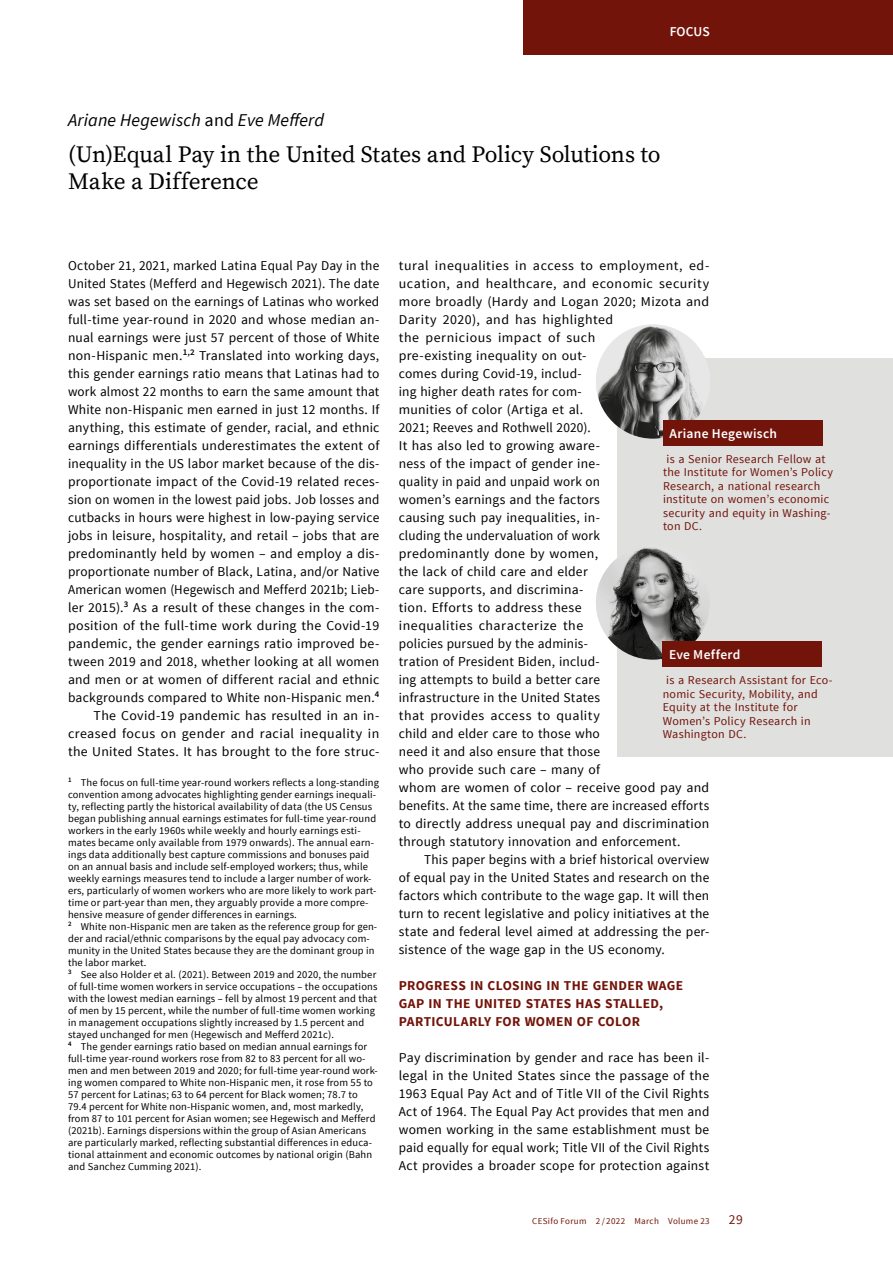
<style>
.page{position:relative;width:893px;height:1263px;background:#fff}
.page>*{position:absolute;margin:0;border:0;box-sizing:border-box;transform-origin:0 0}
.Titel-Autor-Focus{font:23.25px/27px "Source Serif Pro";letter-spacing:-.005em;color:#000}
.Autor-Name{font:italic 18px "Source Sans Pro";letter-spacing:.01em;color:#000}
.Fliesstext{font:13.5px/18px "Source Sans Pro";letter-spacing:.015em;color:#000;text-align:justify}
.Fliesstext-Einzug{font:13.5px/18px "Source Sans Pro";letter-spacing:.02em;color:#000;text-align:justify}
.Titel-versal-rot{font:700 13.5px/18px "Source Sans Pro";letter-spacing:.02em;color:#72140a}
.Autor-Foto-Name{font:600 13.5px "Source Sans Pro";letter-spacing:.02em;color:#fff}
.t1{font:13.5px "Source Sans Pro";color:#72140a}
.Autor-Foto-Text{font:12px/13.5px "Source Sans Pro";letter-spacing:.02em;color:#72140a}
.Fussnoten{font:10.5px/12px "Source Sans Pro";letter-spacing:.015em;color:#000}
.t2{font:9px "Source Sans Pro";letter-spacing:.035em;color:#72140a}
.s1{font-style:normal}
</style>
<div class="page">
<div style="left:523px;top:0;width:370px;height:54px;background:#72140a"></div>
<div style="left:617px;top:358px;width:276px;height:398px;background:#e0e0df"></div>
<img style="left:596px;top:324px;width:114px;height:115px;border-radius:57px">
<div style="left:663px;top:420px;width:159px;height:26px;background:#72140a"></div>
<img style="left:596px;top:545px;width:114px;height:115px;border-radius:57px">
<div style="left:663px;top:641px;width:159px;height:26px;background:#72140a"></div>
<p class="Autor-Foto-Name" style="left:670px;top:23px;width:42px">FOCUS</p>
<p class="Autor-Name" style="left:68px;top:109px;width:257px">Ariane Hegewisch <span class="s1">and</span> Eve Mefferd</p>
<p class="Titel-Autor-Focus" style="left:68px;top:141px;width:594px">(Un)Equal Pay in the United States and Policy Solutions to<br>Make a Difference</p>
<p class="Fliesstext" style="left:68px;top:257px;width:313px">October 21, 2021, marked Latina Equal Pay Day in the United States (Mefferd and Hegewisch 2021). The date was set based on the earnings of Latinas who worked full-time year-round in 2020 and whose median an&shy;nual earnings were just 57 percent of those of White non-Hispanic men.<sup>1,2</sup> Translated into working days, this gender earnings ratio means that Latinas had to work almost 22 months to earn the same amount that White non-Hispanic men earned in just 12 months. If anything, this estimate of gender, racial, and ethnic earnings differentials underestimates the extent of inequality in the US labor market because of the dis&shy;proportionate impact of the Covid-19 related reces&shy;sion on women in the lowest paid jobs. Job losses and cutbacks in hours were highest in low-paying service jobs in leisure, hospitality, and retail – jobs that are predominantly held by women – and employ a dis&shy;proportionate number of Black, Latina, and/or Native American women (Hegewisch and Mefferd 2021b; Lieb&shy;ler 2015).<sup>3</sup> As a result of these changes in the com&shy;position of the full-time work during the Covid-19 pandemic, the gender earnings ratio improved be&shy;tween 2019 and 2018, whether looking at all women and men or at women of different racial and ethnic backgrounds compared to White non-Hispanic men.<sup>4</sup></p>
<p class="Fliesstext-Einzug" style="left:68px;top:707px;width:313px;text-indent:26px">The Covid-19 pandemic has resulted in an in&shy;creased focus on gender and racial inequality in the United States. It has brought to the fore struc-</p>
<p class="Fussnoten" style="left:68px;top:777px;width:313px"><sup>1</sup> The focus on full-time year-round workers reflects a long-standing convention among advocates highlighting gender earnings inequali&shy;ty, reflecting partly the historical availability of data (the US Census began publishing annual earnings estimates for full-time year-round workers in the early 1960s while weekly and hourly earnings esti&shy;mates became only available from 1979 onwards). The annual earn&shy;ings data additionally best capture commissions and bonuses paid on an annual basis and include self-employed workers; thus, while weekly earnings measures tend to include a larger number of work&shy;ers, particularly of women workers who are more likely to work part&shy;time or part-year than men, they arguably provide a more compre&shy;hensive measure of gender differences in earnings.</p>
<p class="Fussnoten" style="left:68px;top:921px;width:311px"><sup>2</sup> White non-Hispanic men are taken as the reference group for gen&shy;der and racial/ethnic comparisons by the equal pay advocacy com&shy;munity in the United States because they are the dominant group in the labor market.</p>
<p class="Fussnoten" style="left:68px;top:969px;width:311px"><sup>3</sup> See also Holder et al. (2021). Between 2019 and 2020, the number of full-time women workers in service occupations – the occupations with the lowest median earnings – fell by almost 19 percent and that of men by 15 percent, while the number of full-time women working in management occupations slightly increased by 1.5 percent and stayed unchanged for men (Hegewisch and Mefferd 2021c).</p>
<p class="Fussnoten" style="left:68px;top:1041px;width:311px"><sup>4</sup> The gender earnings ratio based on median annual earnings for full-time year-round workers rose from 82 to 83 percent for all wo&shy;men and men between 2019 and 2020; for full-time year-round work&shy;ing women compared to White non-Hispanic men, it rose from 55 to 57 percent for Latinas; 63 to 64 percent for Black women; 78.7 to 79.4 percent for White non-Hispanic women, and, most markedly, from 87 to 101 percent for Asian women; see Hegewisch and Mefferd (2021b). Earnings dispersions within the group of Asian Americans are particularly marked, reflecting substantial differences in educa&shy;tional attainment and economic outcomes by national origin (Bahn and Sanchez Cumming 2021).</p>
<p class="Fliesstext-Einzug" style="left:399px;top:257px;width:312px;text-align:left">tural inequalities in access to employment, ed&shy;ucation, and healthcare, and economic security more broadly (Hardy and Logan 2020; Mizota and Darity 2020), and has highlighted<br>the pernicious impact of such<br>pre-existing inequality on out-<br>comes during Covid-19, includ-<br>ing higher death rates for com-<br>munities of color (Artiga et al.<br>2021; Reeves and Rothwell 2020).<br>It has also led to growing aware-<br>ness of the impact of gender ine-<br>quality in paid and unpaid work on<br>women’s earnings and the factors<br>causing such pay inequalities, in-<br>cluding the undervaluation of work<br>predominantly done by women,<br>the lack of child care and elder<br>care supports, and discrimina-<br>tion. Efforts to address these<br>inequalities characterize the<br>policies pursued by the adminis-<br>tration of President Biden, includ-<br>ing attempts to build a better care<br>infrastructure in the United States<br>that provides access to quality<br>child and elder care to those who<br>need it and also ensure that those<br>who provide such care – many of<br>whom are women of color – receive good pay and benefits. At the same time, there are increased efforts to directly address unequal pay and discrimination through statutory innovation and enforcement.</p>
<p class="Fliesstext-Einzug" style="left:399px;top:851px;width:312px;text-indent:26px">This paper begins with a brief historical overview of equal pay in the United States and research on the factors which contribute to the wage gap. It will then turn to recent legislative and policy initiatives at the state and federal level aimed at addressing the per&shy;sistence of the wage gap in the US economy.</p>
<p class="Titel-versal-rot" style="left:399px;top:977px;width:286px">PROGRESS IN CLOSING IN THE GENDER WAGE<br>GAP IN THE UNITED STATES HAS STALLED,<br>PARTICULARLY FOR WOMEN OF COLOR</p>
<p class="Fliesstext" style="left:399px;top:1049px;width:312px">Pay discrimination by gender and race has been il&shy;legal in the United States since the passage of the 1963 Equal Pay Act and of Title VII of the Civil Rights Act of 1964. The Equal Pay Act provides that men and women working in the same establishment must be paid equally for equal work; Title VII of the Civil Rights Act provides a broader scope for protection against</p>
<p class="Autor-Foto-Name" style="left:669px;top:425px;width:109px">Ariane Hegewisch</p>
<p class="Autor-Foto-Text" style="left:663px;top:452px;width:172px">is a Senior Research Fellow at the Institute for Women’s Policy<br>Research, a national research institute on women’s economic security and equity in Washing&shy;ton DC.</p>
<p class="Autor-Foto-Name" style="left:669px;top:646px;width:73px">Eve Mefferd</p>
<p class="Autor-Foto-Text" style="left:663px;top:673px;width:171px">is a Research Assistant for Eco&shy;nomic Security, Mobility, and<br>Equity at the Institute for<br>Women’s Policy Research in<br>Washington DC.</p>
<p class="t2" style="left:532px;top:1215px;width:179px">CESifo Forum 2 / 2022 March Volume 23</p>
<p class="t1" style="left:729px;top:1211px;width:15px">29</p>
</div>
